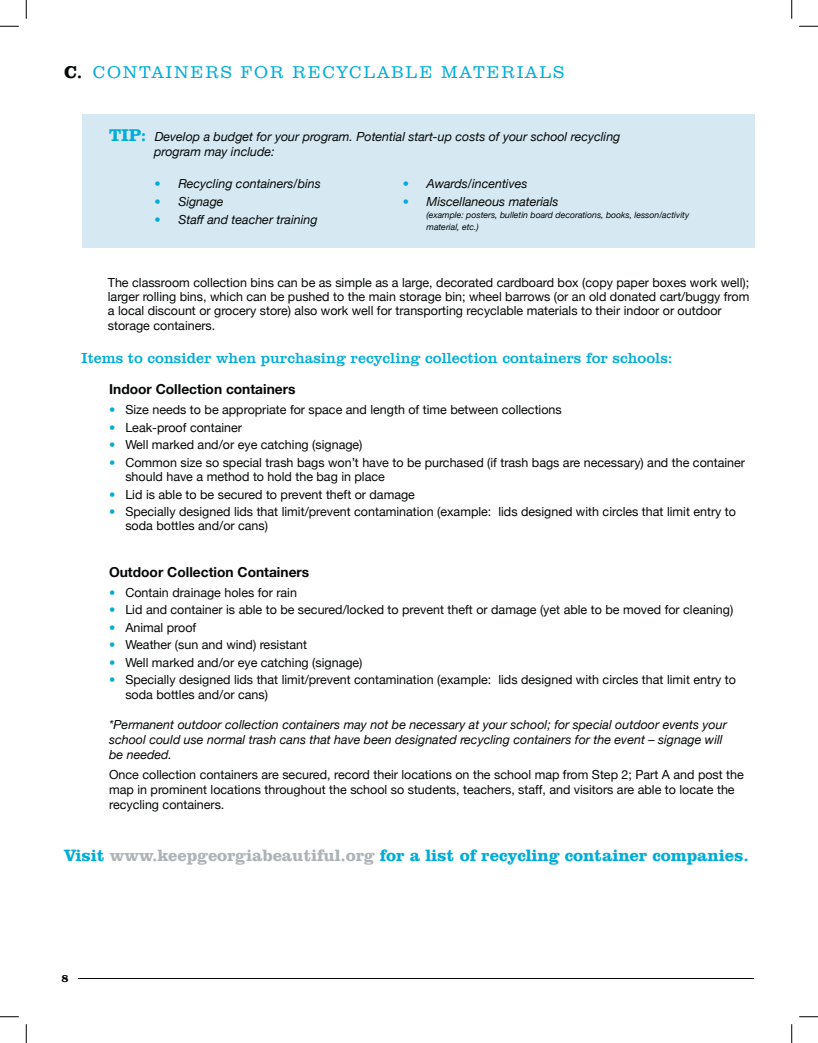
<style>
.page{position:relative;width:818px;height:1043px;background:#fff}
.page>*{position:absolute;margin:0;border:0;box-sizing:border-box;transform-origin:0 0}
.t1{font:300 17.5px "Clarendon BT";letter-spacing:.1em;color:#00add8}
.t2{font:700 16.88px "Clarendon BT";letter-spacing:-.005em;color:#00add8}
.t3{font:15px "Clarendon BT";color:#00add8}
.t4{font:700 13.75px "Helvetica Neue";color:#050707}
.t5{font:12.5px/14.4px "Helvetica Neue";color:#050707}
.t6{font:italic 12.5px/15px "Helvetica Neue";color:#050707}
.t7{font:700 11.25px "Clarendon BT";color:#050707}
.t8{font:italic 8.75px/11.2px "Helvetica Neue";color:#050707}
.s1{font-weight:700;color:#050707}
.s2{font-family:"Clarendon BT";font-weight:700;font-style:normal;font-size:17.5px;color:#00add8}
.s3{color:#00add8}
.s4{color:#adb3b6}
</style>
<div class="page">
<hr style="left:78px;top:978px;width:675px;height:1px;background:#050707">
<div style="left:82px;top:114px;width:672px;height:133px;background:#d6e9f2"></div>
<svg style="left:0;top:25px;width:19px;height:2px"></svg>
<svg style="left:799px;top:25px;width:19px;height:2px"></svg>
<svg style="left:0;top:1016px;width:19px;height:1px"></svg>
<svg style="left:799px;top:1016px;width:19px;height:1px"></svg>
<svg style="left:25px;top:0;width:2px;height:19px"></svg>
<svg style="left:25px;top:1024px;width:2px;height:18px"></svg>
<svg style="left:791px;top:0;width:1px;height:19px"></svg>
<svg style="left:791px;top:1024px;width:1px;height:18px"></svg>
<h1 class="t1" style="left:64px;top:62px;width:501px"><span class="s1">C.</span> CONTAINERS FOR RECYCLABLE MATERIALS</h1>
<p class="t6" style="left:154px;top:129px;width:468px;text-indent:-45px"><span class="s2">TIP:</span> Develop a budget for your program. Potential start-up costs of your school recycling program may include:</p>
<p class="t6" style="left:154px;top:176px;width:168px"><span class="s3">•</span> Recycling containers/bins</p>
<p class="t6" style="left:154px;top:194px;width:70px"><span class="s3">•</span> Signage</p>
<p class="t6" style="left:154px;top:211px;width:164px"><span class="s3">•</span> Staff and teacher training</p>
<p class="t6" style="left:403px;top:176px;width:126px"><span class="s3">•</span> Awards/incentives</p>
<p class="t6" style="left:403px;top:194px;width:157px"><span class="s3">•</span> Miscellaneous materials</p>
<p class="t8" style="left:426px;top:210px;width:264px">(example: posters, bulletin board decorations, books, lesson/activity material, etc.)</p>
<p class="t5" style="left:108px;top:275px;width:643px">The classroom collection bins can be as simple as a large, decorated cardboard box (copy paper boxes work well); larger rolling bins, which can be pushed to the main storage bin; wheel barrows (or an old donated cart/buggy from a local discount or grocery store) also work well for transporting recyclable materials to their indoor or outdoor storage containers.</p>
<p class="t3" style="left:82px;top:348px;width:592px">Items to consider when purchasing recycling collection containers for schools:</p>
<p class="t4" style="left:109px;top:381px;width:188px">Indoor Collection containers</p>
<p class="t5" style="left:109px;top:402px;width:454px"><span class="s3">•</span> Size needs to be appropriate for space and length of time between collections</p>
<p class="t5" style="left:109px;top:420px;width:134px"><span class="s3">•</span> Leak-proof container</p>
<p class="t5" style="left:109px;top:437px;width:255px"><span class="s3">•</span> Well marked and/or eye catching (signage)</p>
<p class="t5" style="left:125px;top:455px;width:621px;text-indent:-16px"><span class="s3">•</span> Common size so special trash bags won’t have to be purchased (if trash bags are necessary) and the container should have a method to hold the bag in place</p>
<p class="t5" style="left:109px;top:486px;width:307px"><span class="s3">•</span> Lid is able to be secured to prevent theft or damage</p>
<p class="t5" style="left:125px;top:504px;width:612px;text-indent:-16px"><span class="s3">•</span> Specially designed lids that limit/prevent contamination (example: lids designed with circles that limit entry to soda bottles and/or cans)</p>
<p class="t4" style="left:109px;top:563px;width:202px">Outdoor Collection Containers</p>
<p class="t5" style="left:109px;top:585px;width:189px"><span class="s3">•</span> Contain drainage holes for rain</p>
<p class="t5" style="left:109px;top:602px;width:625px"><span class="s3">•</span> Lid and container is able to be secured/locked to prevent theft or damage (yet able to be moved for cleaning)</p>
<p class="t5" style="left:109px;top:620px;width:89px"><span class="s3">•</span> Animal proof</p>
<p class="t5" style="left:109px;top:637px;width:199px"><span class="s3">•</span> Weather (sun and wind) resistant</p>
<p class="t5" style="left:109px;top:655px;width:255px"><span class="s3">•</span> Well marked and/or eye catching (signage)</p>
<p class="t5" style="left:125px;top:672px;width:612px;text-indent:-16px"><span class="s3">•</span> Specially designed lids that limit/prevent contamination (example: lids designed with circles that limit entry to soda bottles and/or cans)</p>
<p class="t6" style="left:109px;top:716px;width:619px">*Permanent outdoor collection containers may not be necessary at your school; for special outdoor events your school could use normal trash cans that have been designated recycling containers for the event – signage will be needed.</p>
<p class="t5" style="left:109px;top:766px;width:636px;line-height:15px">Once collection containers are secured, record their locations on the school map from Step 2; Part A and post the map in prominent locations throughout the school so students, teachers, staff, and visitors are able to locate the recycling containers.</p>
<h2 class="t2" style="left:64px;top:845px;width:686px">Visit <span class="s4">www.keepgeorgiabeautiful.org</span> for a list of recycling container companies.</h2>
<p class="t7" style="left:61px;top:971px;width:9px">8</p>
</div>
